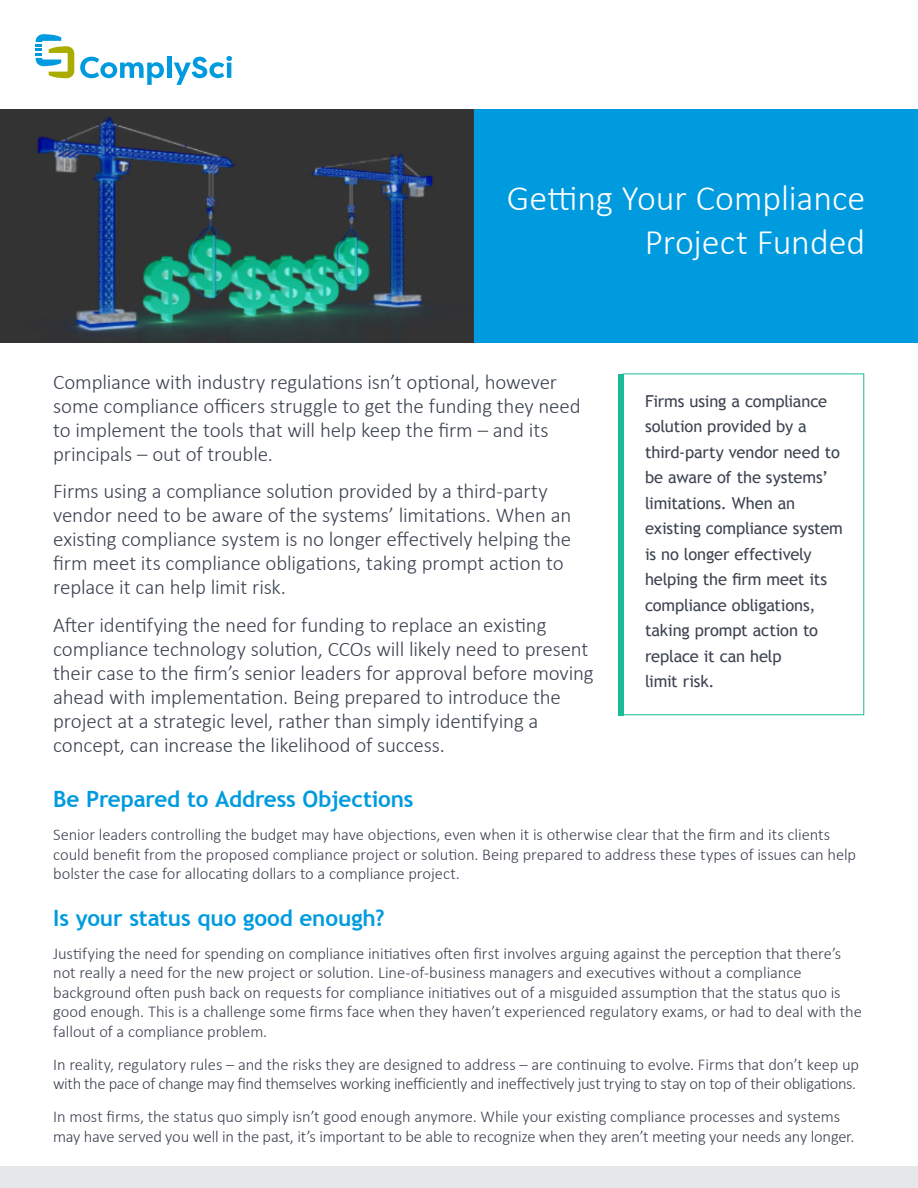
<style>
.page{position:relative;width:918px;height:1188px;background:#fff}
.page>*{position:absolute;margin:0;border:0;box-sizing:border-box;transform-origin:0 0}
.t1{font:300 36px/43.5px "Calibri";color:#fff;text-align:right}
.t2{font:700 22.5px "Trebuchet MS";letter-spacing:-.005em;color:#009bde}
.t3{font:300 21px/24px "Calibri";letter-spacing:-.01em;color:#3c4350}
.t4{font:300 16.5px/19.5px "Calibri";letter-spacing:-.005em;color:#3c4350}
.t5{font:16.5px/25.5px "Trebuchet MS";letter-spacing:-.01em;color:#3c4350}
</style>
<div class="page">
<div style="left:0;top:109px;width:918px;height:234px;background:#009bde"></div>
<svg style="left:80px;top:57px;width:84px;height:28px"></svg>
<hr style="left:167px;top:56px;width:4px;height:22px;background:#009bde">
<svg style="left:174px;top:56px;width:58px;height:29px"></svg>
<svg style="left:36px;top:34px;width:38px;height:45px"></svg>
<div style="left:0;top:1166px;width:918px;height:22px;background:#e6e7e8"></div>
<img style="left:0;top:109px;width:473px;height:234px">
<div style="left:618px;top:374px;width:6px;height:342px;background:#1abc97"></div>
<div style="left:623px;top:374px;width:241px;height:341px;border:1px solid #1abc97"></div>
<h1 class="t1" style="left:507px;top:176px;width:360px">Getting Your Compliance<br>Project Funded</h1>
<p class="t3" style="left:53px;top:370px;width:529px">Compliance with industry regulations isn’t optional, however some compliance officers struggle to get the funding they need to implement the tools that will help keep the firm – and its principals – out of trouble.</p>
<p class="t3" style="left:53px;top:479px;width:520px">Firms using a compliance solution provided by a third-party vendor need to be aware of the systems’ limitations. When an existing compliance system is no longer effectively helping the firm meet its compliance obligations, taking prompt action to replace it can help limit risk.</p>
<p class="t3" style="left:53px;top:613px;width:542px">After identifying the need for funding to replace an existing compliance technology solution, CCOs will likely need to present their case to the firm’s senior leaders for approval before moving ahead with implementation. Being prepared to introduce the project at a strategic level, rather than simply identifying a concept, can increase the likelihood of success.</p>
<h2 class="t2" style="left:53px;top:785px;width:362px">Be Prepared to Address Objections</h2>
<p class="t4" style="left:53px;top:825px;width:805px">Senior leaders controlling the budget may have objections, even when it is otherwise clear that the firm and its clients could benefit from the proposed compliance project or solution. Being prepared to address these types of issues can help bolster the case for allocating dollars to a compliance project.</p>
<h2 class="t2" style="left:53px;top:904px;width:333px">Is your status quo good enough?</h2>
<p class="t4" style="left:53px;top:944px;width:810px">Justifying the need for spending on compliance initiatives often first involves arguing against the perception that there’s not really a need for the new project or solution. Line-of-business managers and executives without a compliance background often push back on requests for compliance initiatives out of a misguided assumption that the status quo is good enough. This is a challenge some firms face when they haven’t experienced regulatory exams, or had to deal with the fallout of a compliance problem.</p>
<p class="t4" style="left:53px;top:1055px;width:807px">In reality, regulatory rules – and the risks they are designed to address – are continuing to evolve. Firms that don’t keep up with the pace of change may find themselves working inefficiently and ineffectively just trying to stay on top of their obligations.</p>
<p class="t4" style="left:53px;top:1107px;width:803px">In most firms, the status quo simply isn’t good enough anymore. While your existing compliance processes and systems may have served you well in the past, it’s important to be able to recognize when they aren’t meeting your needs any longer.</p>
<p class="t5" style="left:645px;top:388px;width:199px">Firms using a compliance solution provided by a third-party vendor need to be aware of the systems’ limitations. When an existing compliance system is no longer effectively helping the firm meet its compliance obligations, taking prompt action to replace it can help<br>limit risk.</p>
</div>
